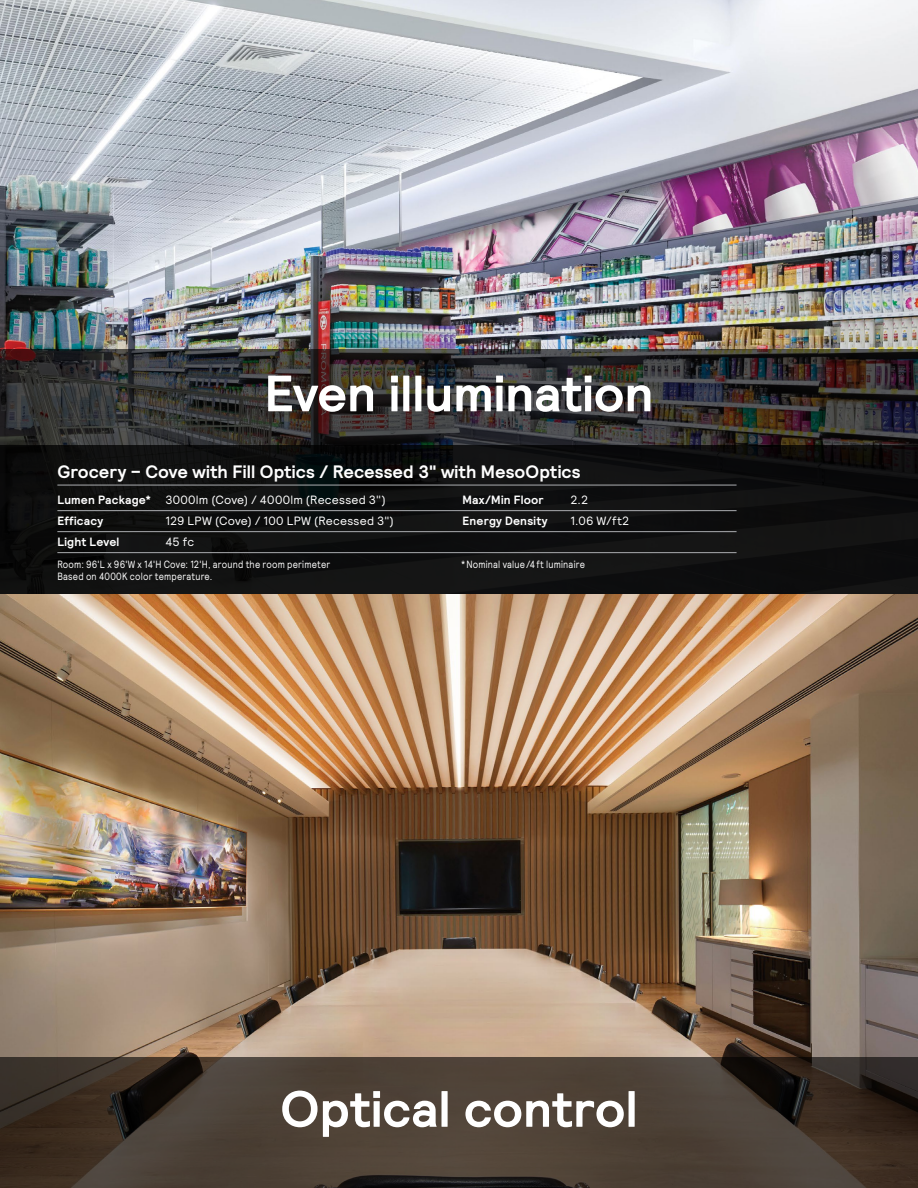
<style>
.page{position:relative;width:918px;height:1188px;background:#fff}
.page>*{position:absolute;margin:0;border:0;box-sizing:border-box;transform-origin:0 0}
.t1{font:700 51px "Relative";letter-spacing:-.005em;color:#fff}
.t2{font:700 18px "Relative";letter-spacing:.005em;color:#fff}
.t3{font:12px "Relative";letter-spacing:.02em;color:#fff}
.t4{font:700 12px "Relative";letter-spacing:.02em;color:#fff}
.t5{font:10.5px/12px "Relative";letter-spacing:.025em;color:#fff;scale:.85 1}
.s1{font-weight:700}
</style>
<div class="page">
<img style="left:0;top:0;width:918px;height:1057px">
<div style="left:0;top:446px;width:918px;height:148px;background:#0f100f"></div>
<hr style="left:57px;top:510px;width:680px;height:1px;background:#abadb0">
<hr style="left:57px;top:531px;width:680px;height:1px;background:#abadb0">
<hr style="left:57px;top:552px;width:680px;height:1px;background:#abadb0">
<svg style="left:0;top:1057px;width:918px;height:131px;background:#44392f"></svg>
<img style="left:0;top:350px;width:918px;height:96px">
<hr style="left:57px;top:485px;width:680px;height:1px;background:#abadb0">
<h1 class="t1" style="left:265px;top:360px;width:390px">Even illumination</h1>
<h2 class="t2" style="left:57px;top:460px;width:525px">Grocery – Cove with Fill Optics / Recessed 3" with MesoOptics</h2>
<p class="t3" style="left:57px;top:492px;width:330px"><span class="s1">Lumen Package*</span> 3000lm (Cove) / 4000lm (Recessed 3")</p>
<p class="t4" style="left:462px;top:492px;width:83px">Max/Min Floor</p>
<p class="t3" style="left:570px;top:492px;width:20px">2.2</p>
<p class="t4" style="left:57px;top:513px;width:47px">Efficacy</p>
<p class="t3" style="left:165px;top:513px;width:230px">129 LPW (Cove) / 100 LPW (Recessed 3")</p>
<p class="t4" style="left:462px;top:513px;width:87px">Energy Density</p>
<p class="t3" style="left:570px;top:513px;width:61px">1.06 W/ft2</p>
<p class="t4" style="left:57px;top:534px;width:64px">Light Level</p>
<p class="t3" style="left:165px;top:534px;width:30px">45 fc</p>
<p class="t5" style="left:57px;top:558px;width:323px">Room: 96'L x 96'W x 14'H Cove: 12'H, around the room perimeter<br>Based on 4000K color temperature.</p>
<p class="t5" style="left:461px;top:558px;width:147px">*Nominal value/4ft luminaire</p>
<h1 class="t1" style="left:280px;top:1075px;width:359px">Optical control</h1>
</div>
